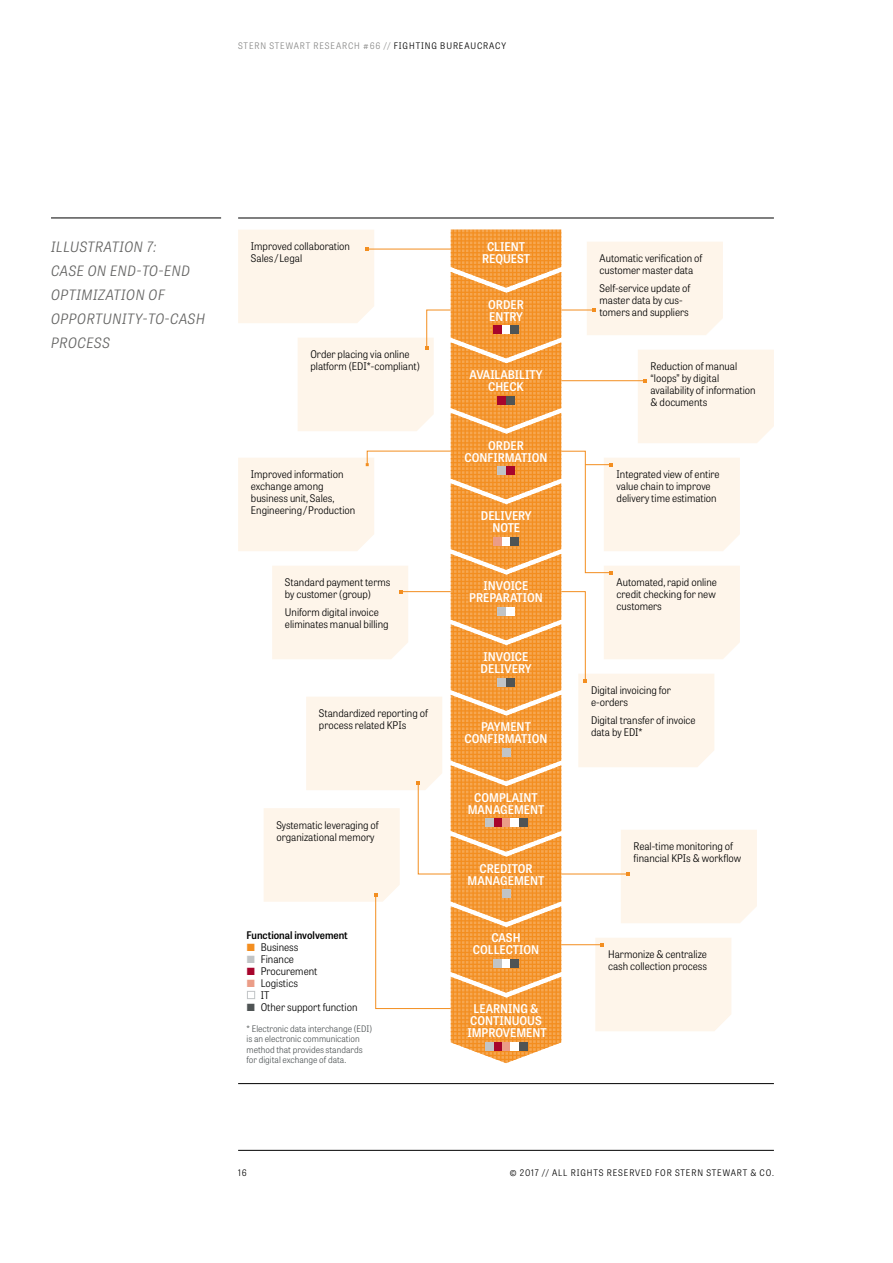
<style>
.page{position:relative;width:893px;height:1263px;background:#fff}
.page>*{position:absolute;margin:0;border:0;box-sizing:border-box;transform-origin:0 0}
.t1{font:italic 300 14.25px/24px "Tablet Gothic Narrow";letter-spacing:.04em;color:#636362}
.t2{font:600 12px/12px "Tablet Gothic Narrow";color:#fff;text-align:center}
.t3{font:300 10.5px/12px "Tablet Gothic Narrow";color:#000}
.t4{font:300 9px/10.5px "Tablet Gothic Narrow";color:#4f5455}
.t5{font:300 9px "Tablet Gothic Narrow";letter-spacing:.1em;color:#000}
.t6{font:300 9px "Tablet Gothic Narrow";letter-spacing:.1em;color:#878786}
.s1{color:#000}
.s2{font-weight:600}
</style>
<div class="page">
<hr style="left:238px;top:1150px;width:536px;height:1px;background:#000">
<hr style="left:238px;top:218px;width:536px;height:1px;background:#000">
<hr style="left:238px;top:1083px;width:536px;height:1px;background:#000">
<img style="left:451px;top:230px;width:110px;height:833px">
<div style="left:502px;top:748px;width:8px;height:9px;background:#c1c4c6"></div>
<div style="left:502px;top:889px;width:8px;height:9px;background:#c1c4c6"></div>
<div style="left:493px;top:325px;width:9px;height:9px;background:#a7052c"></div>
<div style="left:502px;top:325px;width:8px;height:9px;background:#fff"></div>
<div style="left:510px;top:325px;width:9px;height:9px;background:#4f5455"></div>
<div style="left:493px;top:537px;width:9px;height:8px;background:#eb9d87"></div>
<div style="left:502px;top:537px;width:8px;height:8px;background:#fff"></div>
<div style="left:510px;top:537px;width:9px;height:8px;background:#4f5455"></div>
<div style="left:493px;top:959px;width:9px;height:9px;background:#c1c4c6"></div>
<div style="left:502px;top:959px;width:8px;height:9px;background:#fff"></div>
<div style="left:510px;top:959px;width:9px;height:9px;background:#4f5455"></div>
<div style="left:493px;top:818px;width:9px;height:9px;background:#a7052c"></div>
<div style="left:485px;top:818px;width:8px;height:9px;background:#c1c4c6"></div>
<div style="left:502px;top:818px;width:8px;height:9px;background:#eb9d87"></div>
<div style="left:510px;top:818px;width:9px;height:9px;background:#fff"></div>
<div style="left:519px;top:818px;width:8px;height:9px;background:#4f5455"></div>
<div style="left:493px;top:1042px;width:9px;height:8px;background:#a7052c"></div>
<div style="left:485px;top:1042px;width:8px;height:8px;background:#c1c4c6"></div>
<div style="left:502px;top:1042px;width:8px;height:8px;background:#eb9d87"></div>
<div style="left:510px;top:1042px;width:9px;height:8px;background:#fff"></div>
<div style="left:519px;top:1042px;width:8px;height:8px;background:#4f5455"></div>
<div style="left:497px;top:396px;width:9px;height:8px;background:#a7052c"></div>
<div style="left:506px;top:396px;width:8px;height:8px;background:#4f5455"></div>
<div style="left:497px;top:466px;width:9px;height:9px;background:#c1c4c6"></div>
<div style="left:506px;top:466px;width:8px;height:9px;background:#a7052c"></div>
<div style="left:497px;top:607px;width:9px;height:8px;background:#c1c4c6"></div>
<div style="left:506px;top:607px;width:8px;height:8px;background:#fff"></div>
<div style="left:497px;top:678px;width:9px;height:8px;background:#c1c4c6"></div>
<div style="left:506px;top:678px;width:8px;height:8px;background:#4f5455"></div>
<svg style="left:238px;top:450px;width:213px;height:101px"></svg>
<hr style="left:401px;top:591px;width:50px;height:1px;background:#f38e20">
<div style="left:272px;top:566px;width:136px;height:93px;background:#fef5ea"></div>
<hr style="left:561px;top:310px;width:33px;height:1px;background:#f38e20">
<div style="left:587px;top:242px;width:136px;height:93px;background:#fef5ea"></div>
<hr style="left:561px;top:380px;width:84px;height:1px;background:#f38e20">
<div style="left:638px;top:350px;width:136px;height:93px;background:#fef5ea"></div>
<hr style="left:561px;top:874px;width:67px;height:1px;background:#f38e20">
<div style="left:621px;top:830px;width:136px;height:93px;background:#fef5ea"></div>
<hr style="left:561px;top:944px;width:41px;height:1px;background:#f38e20">
<div style="left:595px;top:938px;width:136px;height:93px;background:#fef5ea"></div>
<svg style="left:238px;top:230px;width:213px;height:201px"></svg>
<svg style="left:264px;top:697px;width:187px;height:312px"></svg>
<svg style="left:561px;top:450px;width:179px;height:317px"></svg>
<hr style="left:51px;top:218px;width:170px;height:1px;background:#000">
<svg style="left:247px;top:991px;width:8px;height:8px"></svg>
<p class="t6" style="left:238px;top:40px;width:269px">STERN STEWART RESEARCH #66 // <span class="s1">FIGHTING BUREAUCRACY</span></p>
<p class="t1" style="left:51px;top:234px;width:155px">ILLUSTRATION 7:<br>CASE ON END-TO-END<br>OPTIMIZATION OF<br>OPPORTUNITY-TO-CASH<br>PROCESS</p>
<p class="t3" style="left:251px;top:240px;width:101px">Improved collaboration<br>Sales / Legal</p>
<p class="t3" style="left:310px;top:348px;width:111px">Order placing via online platform ( EDI*-compliant)</p>
<p class="t3" style="left:251px;top:468px;width:106px">Improved information exchange among business unit, Sales,<br>Engineering / Production</p>
<p class="t3" style="left:285px;top:576px;width:107px">Standard payment terms by customer (group)</p>
<p class="t3" style="left:285px;top:606px;width:105px">Uniform digital invoice eliminates manual billing</p>
<p class="t3" style="left:319px;top:707px;width:111px">Standardized reporting of process related KPIs</p>
<p class="t3" style="left:276px;top:819px;width:104px">Systematic leveraging of organizational memory</p>
<p class="t3" style="left:261px;top:928px;width:98px;text-indent:-14px"><span class="s2">Functional involvement<br></span>Business<br>Finance<br>Procurement<br>Logistics<br>IT<br>Other support function</p>
<p class="t4" style="left:247px;top:1023px;width:127px">* Electronic data interchange (EDI) is an electronic communication method that provides standards for digital exchange of data.</p>
<p class="t2" style="left:482px;top:240px;width:49px">CLIENT<br>REQUEST</p>
<p class="t2" style="left:488px;top:298px;width:37px;text-align:left">ORDER<br>ENTRY</p>
<p class="t2" style="left:470px;top:368px;width:74px">AVAILABILITY<br>CHECK</p>
<p class="t2" style="left:465px;top:439px;width:84px">ORDER<br>CONFIRMATION</p>
<p class="t2" style="left:481px;top:509px;width:52px">DELIVERY<br>NOTE</p>
<p class="t2" style="left:469px;top:579px;width:75px">INVOICE<br>PREPARATION</p>
<p class="t2" style="left:481px;top:650px;width:52px;text-align:left">INVOICE<br>DELIVERY</p>
<p class="t2" style="left:465px;top:720px;width:84px">PAYMENT<br>CONFIRMATION</p>
<p class="t2" style="left:468px;top:791px;width:78px">COMPLAINT<br>MANAGEMENT</p>
<p class="t2" style="left:468px;top:862px;width:78px">CREDITOR<br>MANAGEMENT</p>
<p class="t2" style="left:473px;top:932px;width:68px">CASH<br>COLLECTION</p>
<p class="t2" style="left:467px;top:1002px;width:81px">LEARNING &amp;<br>CONTINUOUS<br>IMPROVEMENT</p>
<p class="t3" style="left:600px;top:252px;width:104px">Automatic verification of customer master data</p>
<p class="t3" style="left:600px;top:282px;width:92px">Self-service update of master data by cus&shy;tomers and suppliers</p>
<p class="t3" style="left:651px;top:360px;width:107px">Reduction of manual “loops” by digital availability of information &amp; documents</p>
<p class="t3" style="left:617px;top:468px;width:105px">Integrated view of entire value chain to improve delivery time estimation</p>
<p class="t3" style="left:617px;top:576px;width:102px">Automated, rapid online credit checking for new customers</p>
<p class="t3" style="left:591px;top:684px;width:82px">Digital invoicing for e-orders</p>
<p class="t3" style="left:591px;top:714px;width:106px">Digital transfer of invoice data by EDI*</p>
<p class="t3" style="left:634px;top:840px;width:109px">Real-time monitoring of financial KPIs &amp; workflow</p>
<p class="t3" style="left:608px;top:948px;width:100px">Harmonize &amp; centralize cash collection process</p>
<p class="t5" style="left:238px;top:1167px;width:10px">16</p>
<p class="t5" style="left:510px;top:1167px;width:266px">© 2017 // ALL RIGHTS RESERVED FOR STERN STEWART &amp; CO.</p>
</div>
